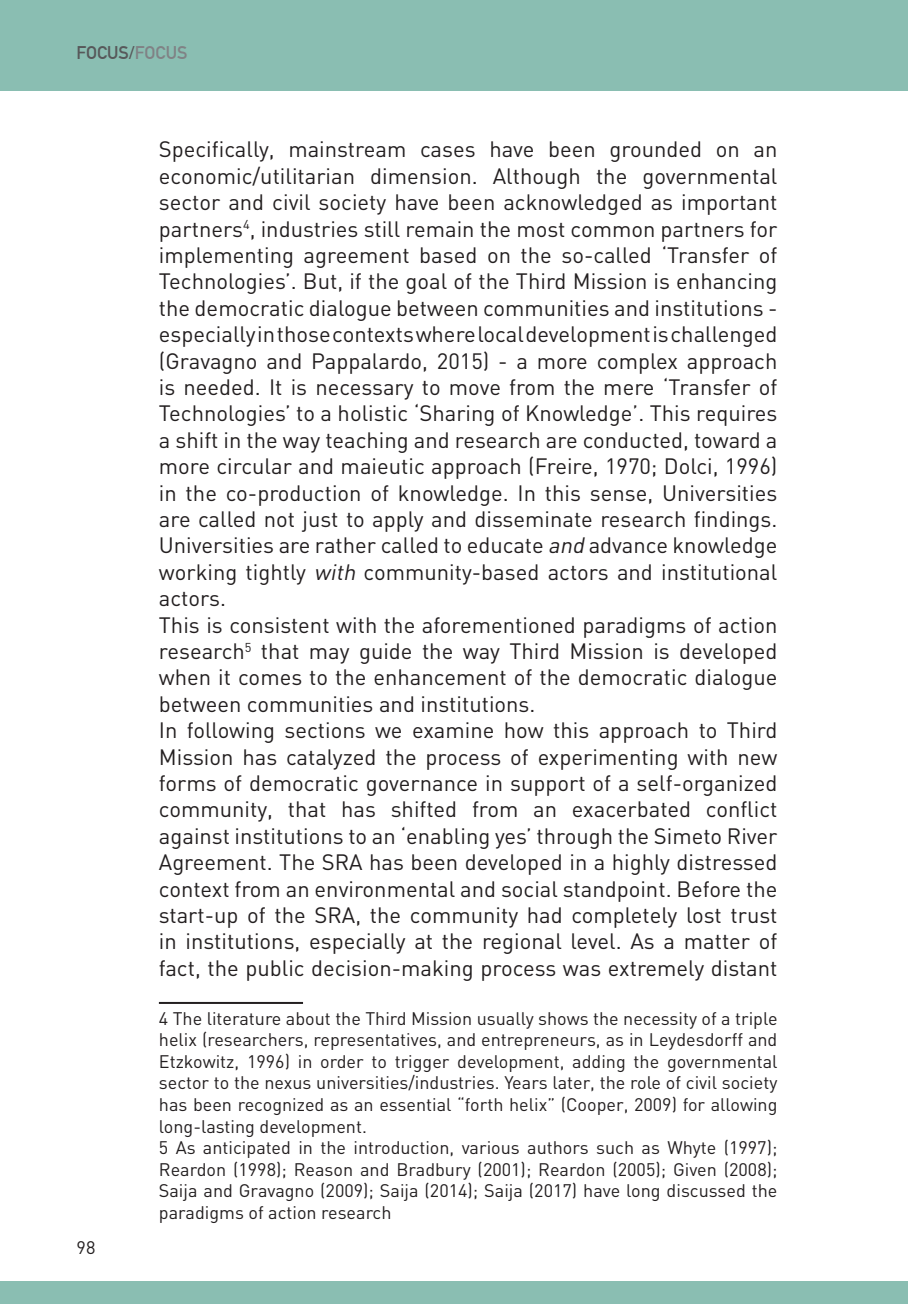
<style>
.page{position:relative;width:908px;height:1304px;background:#fff}
.page>*{position:absolute;margin:0;border:0;box-sizing:border-box;transform-origin:0 0}
.t1{font:22px/26.4px "DIN";color:#231f20;text-align:justify}
.note{font:18px/21.6px "DIN";color:#231f20;text-align:justify}
.t2{font:700 18px "DIN Alternate";color:#57585a}
.s1{color:#808285}
.s2{font-style:italic}
</style>
<div class="page">
<div style="left:0;top:0;width:907px;height:90px;background:#8abeb2"></div>
<div style="left:0;top:1281px;width:907px;height:23px;background:#8abeb2"></div>
<hr style="left:159px;top:1002px;width:144px;height:2px;background:#231f20">
<p class="t2" style="left:77px;top:39px;width:112px">FOCUS/<span class="s1">FOCUS</span></p>
<p class="note" style="left:77px;top:1237px;width:20px">98</p>
<p class="t1" style="left:159px;top:136px;width:619px">Specifically, mainstream cases have been grounded on an economic/utilitarian dimension. Although the governmental sector and civil society have been acknowledged as important partners<sup>4</sup>, industries still remain the most common partners for implementing agreement based on the so-called ‘Transfer of Technologies’. But, if the goal of the Third Mission is enhancing the democratic dialogue between communities and institutions - especially in those contexts where local development is challenged (Gravagno and Pappalardo, 2015) - a more complex approach is needed. It is necessary to move from the mere ‘Transfer of Technologies’ to a holistic ‘Sharing of Knowledge’. This requires a shift in the way teaching and research are conducted, toward a more circular and maieutic approach (Freire, 1970; Dolci, 1996) in the co-production of knowledge. In this sense, Universities are called not just to apply and disseminate research findings.<br>Universities are rather called to educate <span class="s2">and</span> advance knowledge working tightly <span class="s2">with</span> community-based actors and institutional actors.</p>
<p class="t1" style="left:159px;top:611px;width:620px">This is consistent with the aforementioned paradigms of action research<sup>5</sup> that may guide the way Third Mission is developed when it comes to the enhancement of the democratic dialogue between communities and institutions.</p>
<p class="t1" style="left:159px;top:717px;width:620px">In following sections we examine how this approach to Third Mission has catalyzed the process of experimenting with new forms of democratic governance in support of a self-organized community, that has shifted from an exacerbated conflict against institutions to an ‘enabling yes’ through the Simeto River Agreement. The SRA has been developed in a highly distressed context from an environmental and social standpoint. Before the start-up of the SRA, the community had completely lost trust in institutions, especially at the regional level. As a matter of fact, the public decision-making process was extremely distant</p>
<p class="note" style="left:159px;top:1007px;width:620px">4 The literature about the Third Mission usually shows the necessity of a triple helix (researchers, representatives, and entrepreneurs, as in Leydesdorff and Etzkowitz, 1996) in order to trigger development, adding the governmental sector to the nexus universities/industries. Years later, the role of civil society has been recognized as an essential “forth helix” (Cooper, 2009) for allowing long-lasting development.</p>
<p class="note" style="left:159px;top:1136px;width:619px">5 As anticipated in the introduction, various authors such as Whyte (1997); Reardon (1998); Reason and Bradbury (2001); Reardon (2005); Given (2008); Saija and Gravagno (2009); Saija (2014); Saija (2017) have long discussed the paradigms of action research</p>
</div>
